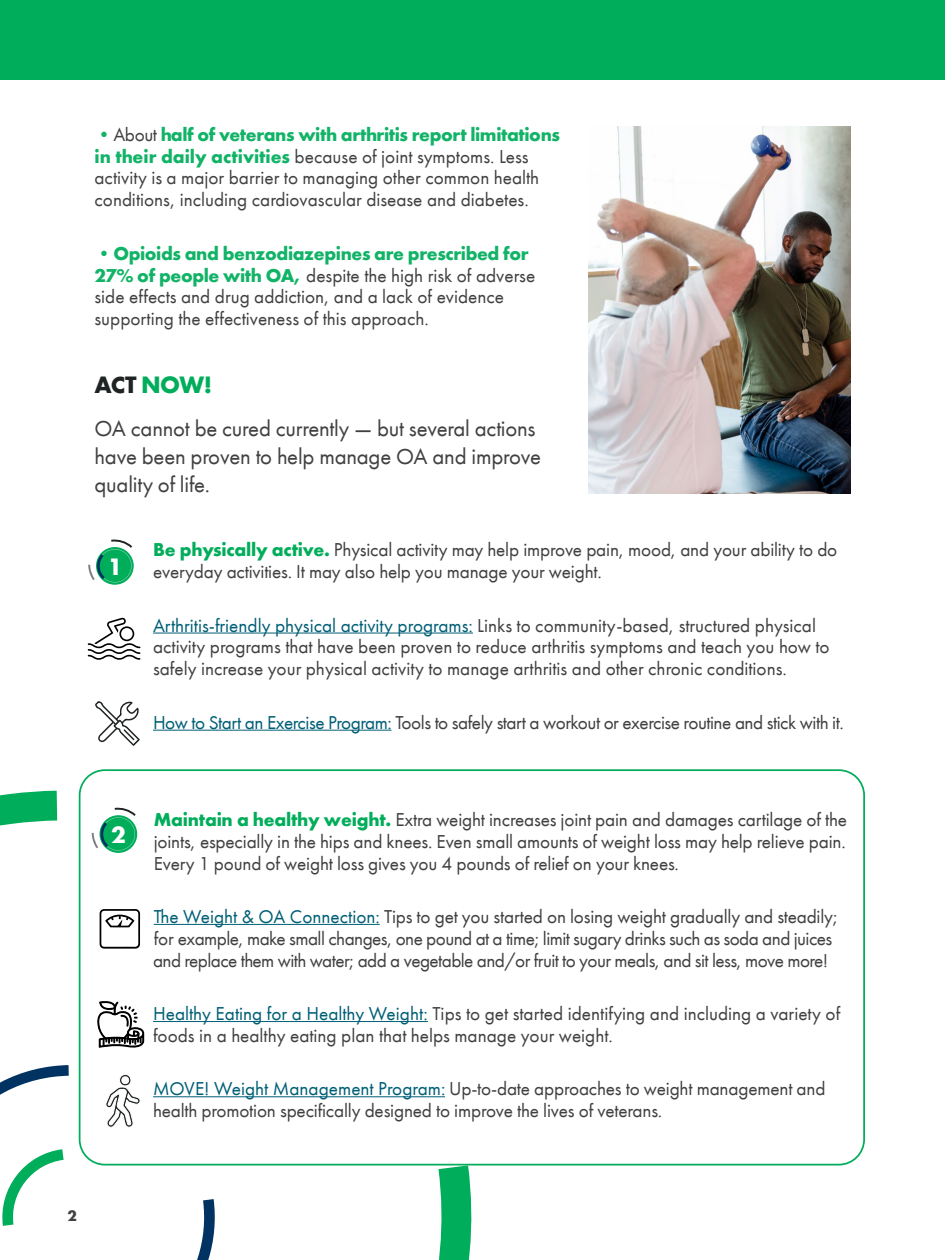
<style>
.page{position:relative;width:945px;height:1260px;background:#fff}
.page>*{position:absolute;margin:0;border:0;box-sizing:border-box;transform-origin:0 0}
.t1{font:700 24.5px "Futura PT";letter-spacing:-.025em;color:#00ad5a}
.t2{font:700 24.5px "Futura PT";color:#fff}
.t3{font:22.75px/28px "Futura PT";letter-spacing:-.01em;color:#414042}
.t4{font:19.25px/21.9px "Futura PT";color:#414042}
.t5{font:19.25px/21.9px "Futura PT";letter-spacing:-.03em;color:#414042}
.t6{font:19.25px "Futura PT";letter-spacing:-.025em;color:#414042}
.t7{font:700 15.75px "Futura PT";color:#414042}
.s1{font-weight:700;color:#11b367}
.s2{color:#202323}
.s3{font-weight:700;color:#00ad5a}
.s4{color:#005f76}
</style>
<div class="page">
<svg style="left:0;top:791px;width:57px;height:35px;background:#25b872"></svg>
<svg style="left:438px;top:1166px;width:34px;height:94px;background:#21b76f"></svg>
<div style="left:0;top:0;width:945px;height:79px;background:#00ad5a"></div>
<svg style="left:92px;top:807px;width:45px;height:45px"></svg>
<svg style="left:100px;top:909px;width:40px;height:40px"></svg>
<hr style="left:153px;top:633px;width:320px;height:1px;background:#005f76">
<hr style="left:153px;top:730px;width:239px;height:1px;background:#005f76">
<hr style="left:154px;top:924px;width:226px;height:1px;background:#005f76">
<hr style="left:153px;top:1021px;width:275px;height:1px;background:#005f76">
<hr style="left:153px;top:1096px;width:292px;height:1px;background:#005f76">
<svg style="left:88px;top:539px;width:46px;height:45px"></svg>
<svg style="left:97px;top:1001px;width:47px;height:47px"></svg>
<svg style="left:0;top:1065px;width:230px;height:195px"></svg>
<svg style="left:88px;top:618px;width:52px;height:42px"></svg>
<svg style="left:95px;top:701px;width:45px;height:45px"></svg>
<img style="left:589px;top:126px;width:262px;height:368px">
<p class="t4" style="left:94px;top:123px;width:467px"><span class="s1">•</span>About <span class="s1">half of veterans with arthritis report limitations in their daily activities</span> because of joint symptoms. Less activity is a major barrier to managing other common health conditions, including cardiovascular disease and diabetes.</p>
<p class="t4" style="left:94px;top:242px;width:442px"><span class="s1">•Opioids and benzodiazepines are prescribed for 27% of people with OA,</span> despite the high risk of adverse side effects and drug addiction, and a lack of evidence supporting the effectiveness of this approach.</p>
<p class="t1" style="left:94px;top:369px;width:119px"><span class="s2">ACT</span> NOW!</p>
<p class="t3" style="left:94px;top:415px;width:448px">OA cannot be cured currently — but several actions have been proven to help manage OA and improve quality of life.</p>
<p class="t2" style="left:108px;top:551px;width:16px">1</p>
<p class="t4" style="left:153px;top:539px;width:686px"><span class="s3">Be physically active.</span> Physical activity may help improve pain, mood, and your ability to do everyday activities. It may also help you manage your weight.</p>
<p class="t4" style="left:153px;top:614px;width:678px"><span class="s4">Arthritis-friendly physical activity programs:</span> Links to community-based, structured physical activity programs that have been proven to reduce arthritis symptoms and teach you how to safely increase your physical activity to manage arthritis and other chronic conditions.</p>
<p class="t6" style="left:153px;top:711px;width:692px"><span class="s4">How to Start an Exercise Program:</span> Tools to safely start a workout or exercise routine and stick with it.</p>
<p class="t2" style="left:111px;top:819px;width:16px">2</p>
<p class="t4" style="left:154px;top:808px;width:695px;text-align:justify"><span class="s3">Maintain a healthy weight.</span> Extra weight increases joint pain and damages cartilage of the joints, especially in the hips and knees. Even small amounts of weight loss may help relieve pain.<br>Every 1 pound of weight loss gives you 4 pounds of relief on your knees.</p>
<p class="t5" style="left:153px;top:906px;width:687px"><span class="s4">The Weight &amp; OA Connection:</span> Tips to get you started on losing weight gradually and steadily; for example, make small changes, one pound at a time; limit sugary drinks such as soda and juices and replace them with water; add a vegetable and/or fruit to your meals, and sit less, move more!</p>
<p class="t4" style="left:153px;top:1003px;width:689px"><span class="s4">Healthy Eating for a Healthy Weight:</span> Tips to get started identifying and including a variety of foods in a healthy eating plan that helps manage your weight.</p>
<p class="t4" style="left:153px;top:1078px;width:674px"><span class="s4">MOVE! Weight Management Program:</span> Up-to-date approaches to weight management and health promotion specifically designed to improve the lives of veterans.</p>
<p class="t7" style="left:68px;top:1206px;width:11px">2</p>
</div>
